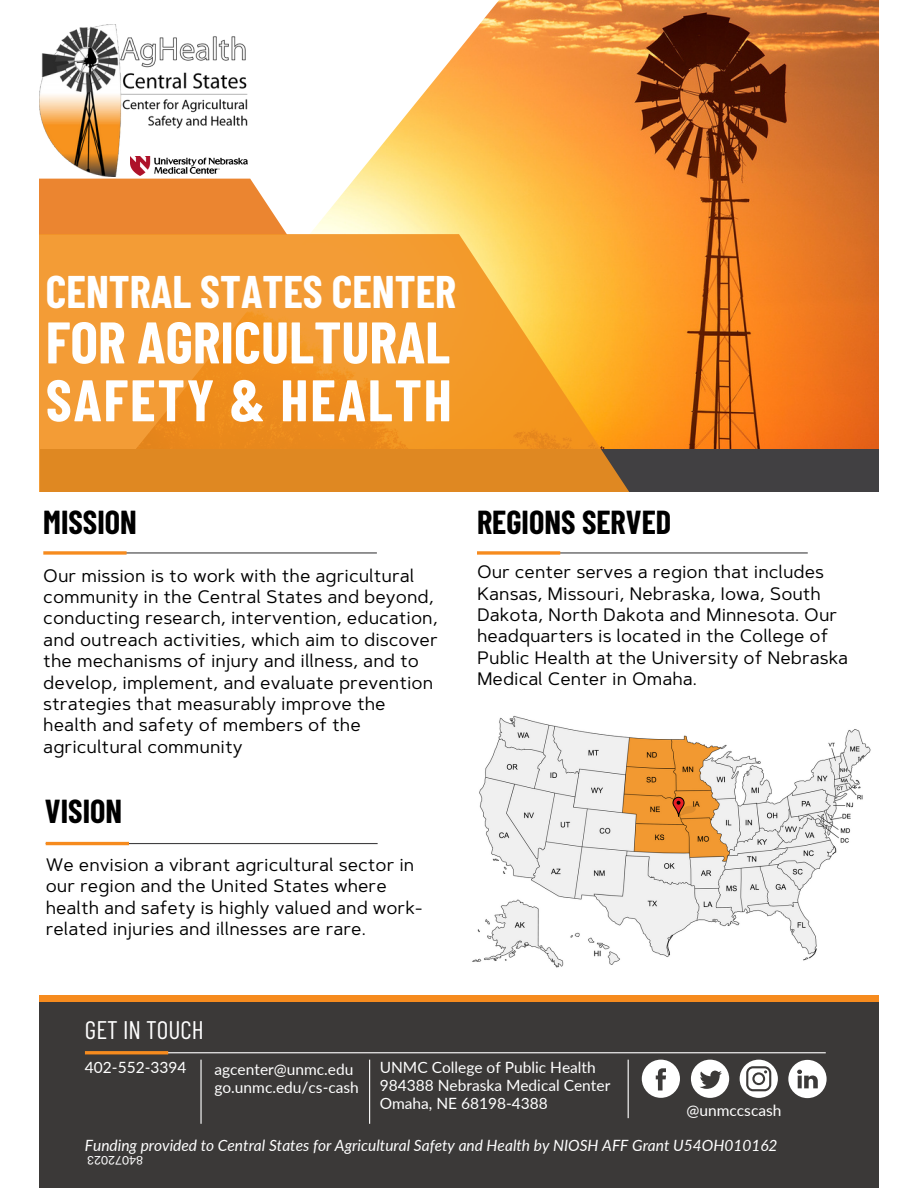
<style>
.page{position:relative;width:918px;height:1188px;background:#fff}
.page>*{position:absolute;margin:0;border:0;box-sizing:border-box;transform-origin:0 0}
.t1{font:700 58.5px "Barlow Condensed";color:#fff}
.t2{font:700 58.5px "Barlow Condensed";letter-spacing:.03em;color:#fff}
.t3{font:700 44.7px "Barlow Condensed";color:#fff}
.t4{font:700 32.4px "Barlow Condensed";color:#000}
.t5{font:25.35px "Barlow Condensed";color:#fff}
.t6{font:18.15px/21.3px "Artegra Sans";color:#000}
.t7{font:18px/21.3px "Artegra Sans";color:#000}
.t8{font:15.45px/18px "Lato";color:#fff}
.t9{font:italic 15.45px "Lato";color:#fff}
.t10{font:12px "Lato";color:#fff}
</style>
<div class="page">
<img style="left:39px;top:0;width:840px;height:449px">
<div style="left:41px;top:449px;width:838px;height:43px;background:#414042"></div>
<svg style="left:39px;top:179px;width:248px;height:55px;background:#ec8e3f"></svg>
<svg style="left:39px;top:234px;width:644px;height:258px;background:#ee992c"></svg>
<div style="left:39px;top:999px;width:840px;height:189px;background:#3b3938"></div>
<div style="left:39px;top:995px;width:840px;height:7px;background:#f68b1e"></div>
<hr style="left:87px;top:1052px;width:739px;height:1px;background:#fff">
<hr style="left:85px;top:1051px;width:83px;height:3px;background:#f68b1e">
<hr style="left:200px;top:1060px;width:2px;height:64px;background:#fff">
<hr style="left:369px;top:1060px;width:1px;height:64px;background:#fff">
<img style="left:39px;top:24px;width:208px;height:152px">
<img style="left:131px;top:156px;width:116px;height:20px">
<hr style="left:45px;top:552px;width:332px;height:2px;background:#414042">
<svg style="left:43px;top:551px;width:84px;height:4px"></svg>
<img style="left:472px;top:715px;width:399px;height:253px">
<svg style="left:673px;top:797px;width:23px;height:19px"></svg>
<svg style="left:642px;top:1060px;width:38px;height:38px"></svg>
<svg style="left:691px;top:1060px;width:38px;height:38px"></svg>
<svg style="left:740px;top:1060px;width:38px;height:38px"></svg>
<svg style="left:788px;top:1060px;width:39px;height:38px"></svg>
<hr style="left:46px;top:843px;width:332px;height:1px;background:#414042">
<hr style="left:46px;top:842px;width:83px;height:3px;background:#f68b1e">
<hr style="left:477px;top:552px;width:331px;height:2px;background:#414042">
<svg style="left:477px;top:551px;width:83px;height:4px"></svg>
<hr style="left:628px;top:1060px;width:1px;height:58px;background:#fff">
<p class="t3" style="left:46px;top:263px;width:412px">CENTRAL STATES CENTER</p>
<p class="t1" style="left:46px;top:305px;width:406px">FOR AGRICULTURAL</p>
<p class="t2" style="left:46px;top:363px;width:408px">SAFETY &amp; HEALTH</p>
<p class="t4" style="left:43px;top:501px;width:95px">MISSION</p>
<p class="t6" style="left:43px;top:564px;width:396px">Our mission is to work with the agricultural community in the Central States and beyond, conducting research, intervention, education, and outreach activities, which aim to discover the mechanisms of injury and illness, and to develop, implement, and evaluate prevention strategies that measurably improve the health and safety of members of the agricultural community</p>
<p class="t4" style="left:45px;top:791px;width:79px">VISION</p>
<p class="t7" style="left:46px;top:854px;width:379px">We envision a vibrant agricultural sector in our region and the United States where health and safety is highly valued and work&shy;related injuries and illnesses are rare.</p>
<p class="t5" style="left:85px;top:1013px;width:120px">GET IN TOUCH</p>
<p class="t4" style="left:477px;top:501px;width:196px">REGIONS SERVED</p>
<p class="t7" style="left:477px;top:561px;width:373px">Our center serves a region that includes Kansas, Missouri, Nebraska, Iowa, South Dakota, North Dakota and Minnesota. Our headquarters is located in the College of Public Health at the University of Nebraska Medical Center in Omaha.</p>
<p class="t8" style="left:85px;top:1058px;width:103px">402-552-3394</p>
<p class="t8" style="left:214px;top:1060px;width:140px">agcenter@unmc.edu</p>
<p class="t8" style="left:214px;top:1078px;width:146px">go.unmc.edu/cs-cash</p>
<p class="t8" style="left:380px;top:1058px;width:218px">UNMC College of Public Health</p>
<p class="t8" style="left:380px;top:1076px;width:232px">984388 Nebraska Medical Center<br>Omaha, NE 68198-4388</p>
<p class="t8" style="left:686px;top:1101px;width:97px">@unmccscash</p>
<p class="t9" style="left:85px;top:1136px;width:694px">Funding provided to Central States for Agricultural Safety and Health by NIOSH AFF Grant U54OH010162</p>
<p class="t10" style="left:143px;top:1168px;width:57px;rotate:-180deg">32027048</p>
</div>
